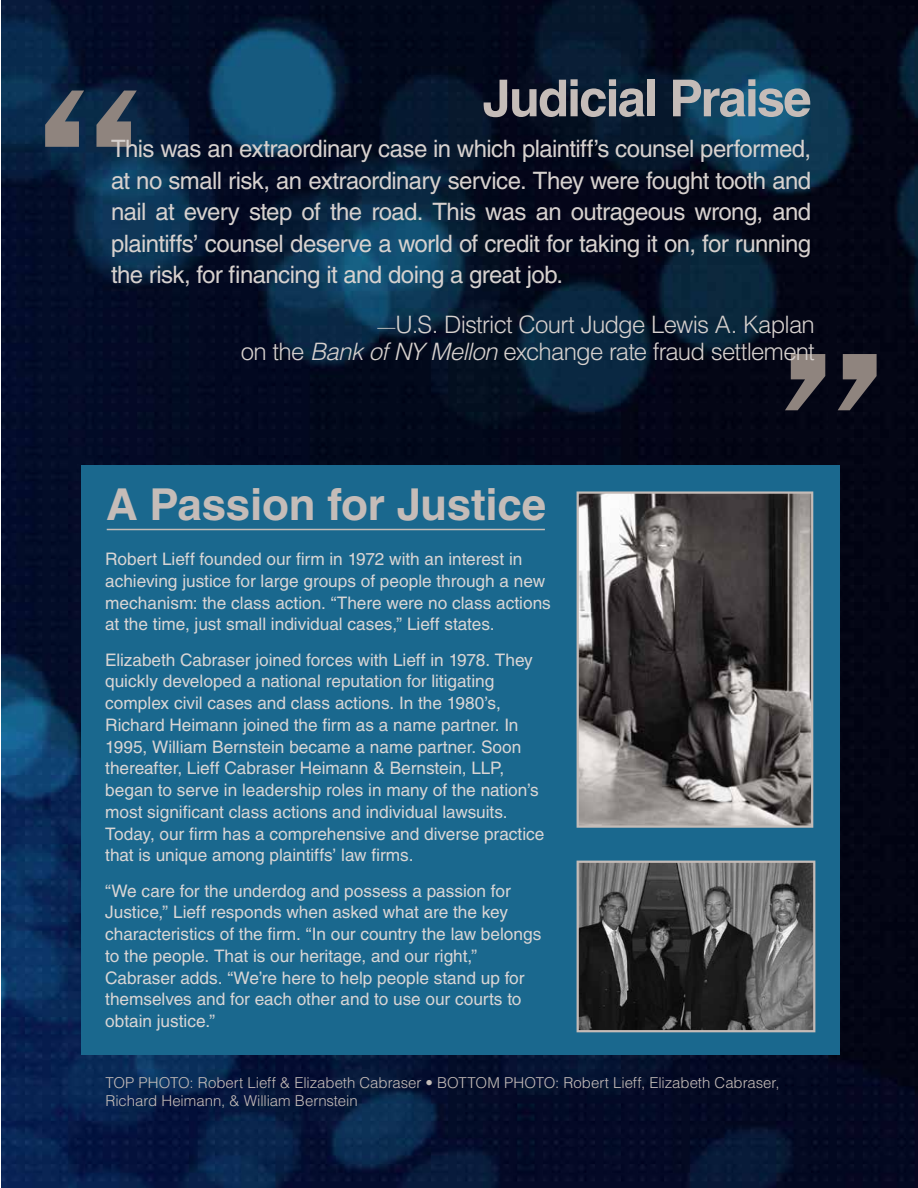
<style>
.page{position:relative;width:918px;height:1188px;background:#fff}
.page>*{position:absolute;margin:0;border:0;box-sizing:border-box;transform-origin:0 0}
.t1{font:700 51px "Helvetica LT Std";letter-spacing:-.04em;color:#c5bcb8}
.t2{font:700 43.95px "Helvetica LT Std";letter-spacing:-.005em;color:#c5bcb8}
.t3{font:24px/31.5px "Helvetica LT Std";letter-spacing:-.025em;color:#d7d1ce;text-align:justify}
.t4{font:300 24px/27px "Helvetica LT Std";letter-spacing:-.035em;color:#d7d1ce;text-align:right}
.t5{font:17.25px/21.8px "Helvetica LT Std";color:#d9d5d4}
.t6{font:300 15px/18px "Helvetica LT Std";letter-spacing:-.005em;color:#c5bcb8}
.s1{font-size:18px}
.s2{font-style:italic}
</style>
<div class="page">
<img style="left:1px;top:0;width:917px;height:1188px">
<svg style="left:45px;top:91px;width:92px;height:56px;background:#4d5763"></svg>
<svg style="left:785px;top:354px;width:92px;height:56px;background:#4a464a"></svg>
<div style="left:81px;top:465px;width:758px;height:589px;background:#1a688e"></div>
<img style="left:580px;top:494px;width:230px;height:331px">
<div style="left:577px;top:491px;width:236px;height:337px;border:2px solid #c5bcb8"></div>
<img style="left:580px;top:864px;width:232px;height:165px">
<div style="left:577px;top:861px;width:238px;height:171px;border:2px solid #c5bcb8"></div>
<hr style="left:107px;top:529px;width:438px;height:1px;background:#c5bcb8">
<h1 class="t1" style="left:483px;top:67px;width:331px">Judicial Praise</h1>
<p class="t3" style="left:111px;top:133px;width:702px">This was an extraordinary case in which plaintiff’s counsel performed, at no small risk, an extraordinary service. They were fought tooth and nail at every step of the road. This was an outrageous wrong, and plaintiffs’ counsel deserve a world of credit for taking it on, for running the risk, for financing it and doing a great job.</p>
<h3 class="t4" style="left:241px;top:311px;width:576px"><span class="s1">—</span>U.S. District Court Judge Lewis A. Kaplan<br>on the <span class="s2">Bank of NY Mellon</span> exchange rate fraud settlement</h3>
<h2 class="t2" style="left:106px;top:478px;width:442px">A Passion for Justice</h2>
<p class="t5" style="left:105px;top:548px;width:447px">Robert Lieff founded our firm in 1972 with an interest in achieving justice for large groups of people through a new mechanism: the class action. “There were no class actions at the time, just small individual cases,” Lieff states.</p>
<p class="t5" style="left:105px;top:649px;width:441px">Elizabeth Cabraser joined forces with Lieff in 1978. They quickly developed a national reputation for litigating complex civil cases and class actions. In the 1980’s, Richard Heimann joined the firm as a name partner. In 1995, William Bernstein became a name partner. Soon thereafter, Lieff Cabraser Heimann &amp; Bernstein, LLP, began to serve in leadership roles in many of the nation’s most significant class actions and individual lawsuits.<br>Today, our firm has a comprehensive and diverse practice that is unique among plaintiffs’ law firms.</p>
<p class="t5" style="left:105px;top:880px;width:438px">“We care for the underdog and possess a passion for Justice,” Lieff responds when asked what are the key characteristics of the firm. “In our country the law belongs to the people. That is our heritage, and our right,” Cabraser adds. “We’re here to help people stand up for themselves and for each other and to use our courts to obtain justice.”</p>
<p class="t6" style="left:105px;top:1073px;width:676px">TOP PHOTO: Robert Lieff &amp; Elizabeth Cabraser • BOTTOM PHOTO: Robert Lieff, Elizabeth Cabraser,<br>Richard Heimann, &amp; William Bernstein</p>
</div>
